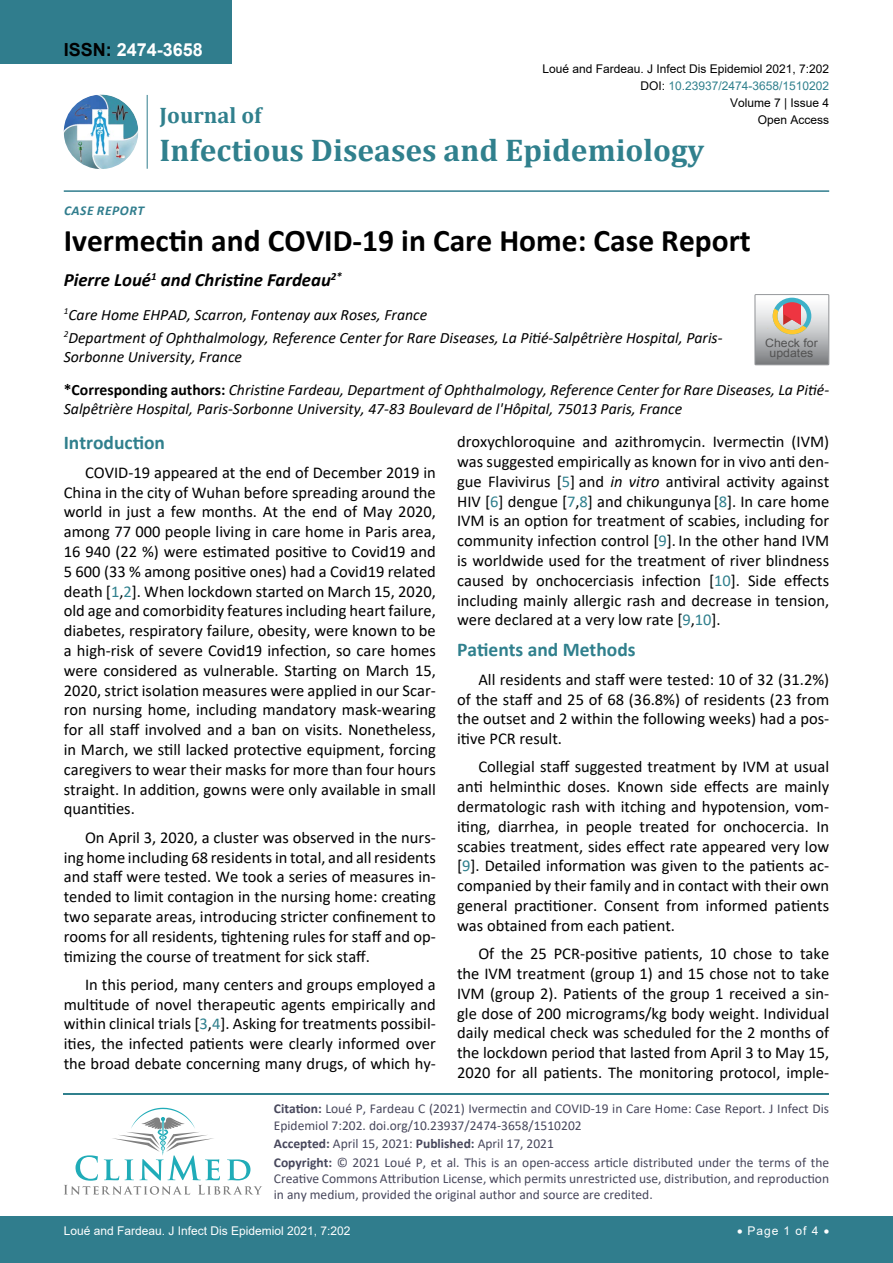
<style>
.page{position:relative;width:893px;height:1263px;background:#fff}
.page>*{position:absolute;margin:0;border:0;box-sizing:border-box;transform-origin:0 0}
.t1{font:700 31.5px "Calibri";color:#000}
.t2{font:700 31.5px "Cambria";color:#30808d}
.t3{font:700 22.5px "Cambria";color:#30808d}
.t4{font:700 19.5px "Calibri";color:#30808d}
.t5{font:italic 700 18.75px "Calibri";color:#000}
.t6{font:700 18px "Arial";color:#fff}
.t7{font:16.5px/19.8px "Calibri";color:#000;text-align:justify}
.t8{font:italic 15.75px/18.9px "Calibri";color:#000}
.t9{font:13.5px/16.2px "Calibri";color:#47475c}
.t10{font:italic 700 13.5px "Calibri";letter-spacing:.04em;color:#307d8d}
.t11{font:12px "Arial";color:#000}
.t12{font:12px "Arial";color:#fff}
.t13{font:12px "Arial";color:#30808d}
.t14{font:11.7px/10.1px "Arial";color:#535353;text-align:center;scale:1.06 1}
.s1{color:#000}
.s2{font-weight:700;font-style:normal}
.s3{color:#30808d}
.s4{font-style:italic}
.s5{font-weight:700}
</style>
<div class="page">
<div style="left:0;top:0;width:231px;height:64px;background:#307d8d"></div>
<img style="left:64px;top:95px;width:74px;height:74px;border-radius:37px">
<hr style="left:147px;top:95px;width:1px;height:74px;background:#307d8d">
<hr style="left:64px;top:190px;width:765px;height:2px;background:#307d8d">
<div style="left:0;top:1217px;width:893px;height:46px;background:#307d8d"></div>
<hr style="left:64px;top:1093px;width:765px;height:2px;background:#30808d">
<svg style="left:64px;top:1108px;width:198px;height:87px"></svg>
<svg style="left:755px;top:295px;width:74px;height:70px;background:#bdb6b3"></svg>
<p class="t6" style="left:64px;top:37px;width:141px"><span class="s1">ISSN:</span> 2474-3658</p>
<p class="t11" style="left:542px;top:60px;width:288px">Loué and Fardeau. J Infect Dis Epidemiol 2021, 7:202</p>
<p class="t11" style="left:730px;top:95px;width:101px">Volume 7 | Issue 4</p>
<p class="t13" style="left:640px;top:77px;width:190px"><span class="s1">DOI:</span> 10.23937/2474-3658/1510202</p>
<h2 class="t3" style="left:160px;top:100px;width:103px">Journal of</h2>
<h1 class="t2" style="left:160px;top:128px;width:546px">Infectious Diseases and Epidemiology</h1>
<p class="t11" style="left:758px;top:112px;width:73px">Open Access</p>
<p class="t10" style="left:64px;top:201px;width:82px">Case Repor t</p>
<h1 class="t1" style="left:64px;top:218px;width:689px">Ivermectin and COVID-19 in Care Home: Case Report</h1>
<p class="t5" style="left:64px;top:267px;width:280px">Pierre Loué<sup>1</sup> and Christine Fardeau<sup>2*</sup></p>
<p class="t8" style="left:64px;top:302px;width:660px;line-height:23.1px"><sup>1</sup>Care Home EHPAD, Scarron, Fontenay aux Roses, France<br><sup>2</sup>Department of Ophthalmology, Reference Center for Rare Diseases, La Pitié-Salpêtrière Hospital, Paris-</p>
<p class="t8" style="left:64px;top:346px;width:180px">Sorbonne University, France</p>
<p class="t14" style="left:765px;top:338px;width:51px">Check for updates</p>
<p class="t8" style="left:64px;top:379px;width:767px"><span class="s2">*Corresponding authors:</span> Christine Fardeau, Department of Ophthalmology, Reference Center for Rare Diseases, La Pitié-<br>Salpêtrière Hospital, Paris-Sorbonne University, 47-83 Boulevard de l'Hôpital, 75013 Paris, France</p>
<p class="t4" style="left:64px;top:429px;width:103px">Introduction</p>
<p class="t7" style="left:64px;top:462px;width:374px;text-indent:21px">COVID-19 appeared at the end of December 2019 in China in the city of Wuhan before spreading around the world in just a few months. At the end of May 2020, among 77 000 people living in care home in Paris area, 16 940 (22 %) were estimated positive to Covid19 and 5 600 (33 % among positive ones) had a Covid19 related death [<span class="s3">1</span>,<span class="s3">2</span>]. When lockdown started on March 15, 2020, old age and comorbidity features including heart failure, diabetes, respiratory failure, obesity, were known to be a high-risk of severe Covid19 infection, so care homes were considered as vulnerable. Starting on March 15, 2020, strict isolation measures were applied in our Scar&shy;ron nursing home, including mandatory mask-wearing for all staff involved and a ban on visits. Nonetheless, in March, we still lacked protective equipment, forcing caregivers to wear their masks for more than four hours straight. In addition, gowns were only available in small quantities.</p>
<p class="t7" style="left:64px;top:827px;width:374px;text-indent:21px">On April 3, 2020, a cluster was observed in the nurs&shy;ing home including 68 residents in total, and all residents and staff were tested. We took a series of measures in&shy;tended to limit contagion in the nursing home: creating two separate areas, introducing stricter confinement to rooms for all residents, tightening rules for staff and op&shy;timizing the course of treatment for sick staff.</p>
<p class="t7" style="left:64px;top:974px;width:374px;text-indent:21px">In this period, many centers and groups employed a multitude of novel therapeutic agents empirically and within clinical trials [<span class="s3">3</span>,<span class="s3">4</span>]. Asking for treatments possibil&shy;ities, the infected patients were clearly informed over the broad debate concerning many drugs, of which hy-</p>
<p class="t7" style="left:457px;top:431px;width:374px">droxychloroquine and azithromycin. Ivermectin (IVM) was suggested empirically as known for in vivo anti den&shy;gue Flavivirus [<span class="s3">5</span>] and <span class="s4">in vitro</span> antiviral activity against HIV [<span class="s3">6</span>] dengue [<span class="s3">7</span>,<span class="s3">8</span>] and chikungunya [<span class="s3">8</span>]. In care home IVM is an option for treatment of scabies, including for community infection control [<span class="s3">9</span>]. In the other hand IVM is worldwide used for the treatment of river blindness caused by onchocerciasis infection [<span class="s3">10</span>]. Side effects including mainly allergic rash and decrease in tension, were declared at a very low rate [<span class="s3">9</span>,<span class="s3">10</span>].</p>
<p class="t4" style="left:457px;top:636px;width:180px">Patients and Methods</p>
<p class="t7" style="left:457px;top:669px;width:374px;text-indent:21px">All residents and staff were tested: 10 of 32 (31.2%) of the staff and 25 of 68 (36.8%) of residents (23 from the outset and 2 within the following weeks) had a pos&shy;itive PCR result.</p>
<p class="t7" style="left:457px;top:757px;width:374px;text-indent:21px">Collegial staff suggested treatment by IVM at usual anti helminthic doses. Known side effects are mainly dermatologic rash with itching and hypotension, vom&shy;iting, diarrhea, in people treated for onchocercia. In scabies treatment, sides effect rate appeared very low [<span class="s3">9</span>]. Detailed information was given to the patients ac&shy;companied by their family and in contact with their own general practitioner. Consent from informed patients was obtained from each patient.</p>
<p class="t7" style="left:457px;top:943px;width:374px;text-indent:21px">Of the 25 PCR-positive patients, 10 chose to take the IVM treatment (group 1) and 15 chose not to take IVM (group 2). Patients of the group 1 received a sin&shy;gle dose of 200 micrograms/kg body weight. Individual daily medical check was scheduled for the 2 months of the lockdown period that lasted from April 3 to May 15, 2020 for all patients. The monitoring protocol, imple-</p>
<p class="t9" style="left:274px;top:1100px;width:557px"><span class="s5">Citation:</span> Loué P, Fardeau C (2021) Ivermectin and COVID-19 in Care Home: Case Report. J Infect Dis<br>Epidemiol 7:202. doi.org/10.23937/2474-3658/1510202</p>
<p class="t9" style="left:274px;top:1134px;width:557px;line-height:18.6px"><span class="s5">Accepted:</span> April 15, 2021: <span class="s5">Published:</span> April 17, 2021<br><span class="s5">Copyright:</span> © 2021 Loué P, et al. This is an open-access article distributed under the terms of the</p>
<p class="t9" style="left:274px;top:1170px;width:557px">Creative Commons Attribution License, which permits unrestricted use, distribution, and reproduction in any medium, provided the original author and source are credited.</p>
<p class="t12" style="left:737px;top:1223px;width:94px">• Page 1 of 4 •</p>
<p class="t12" style="left:64px;top:1223px;width:288px">Loué and Fardeau. J Infect Dis Epidemiol 2021, 7:202</p>
</div>
